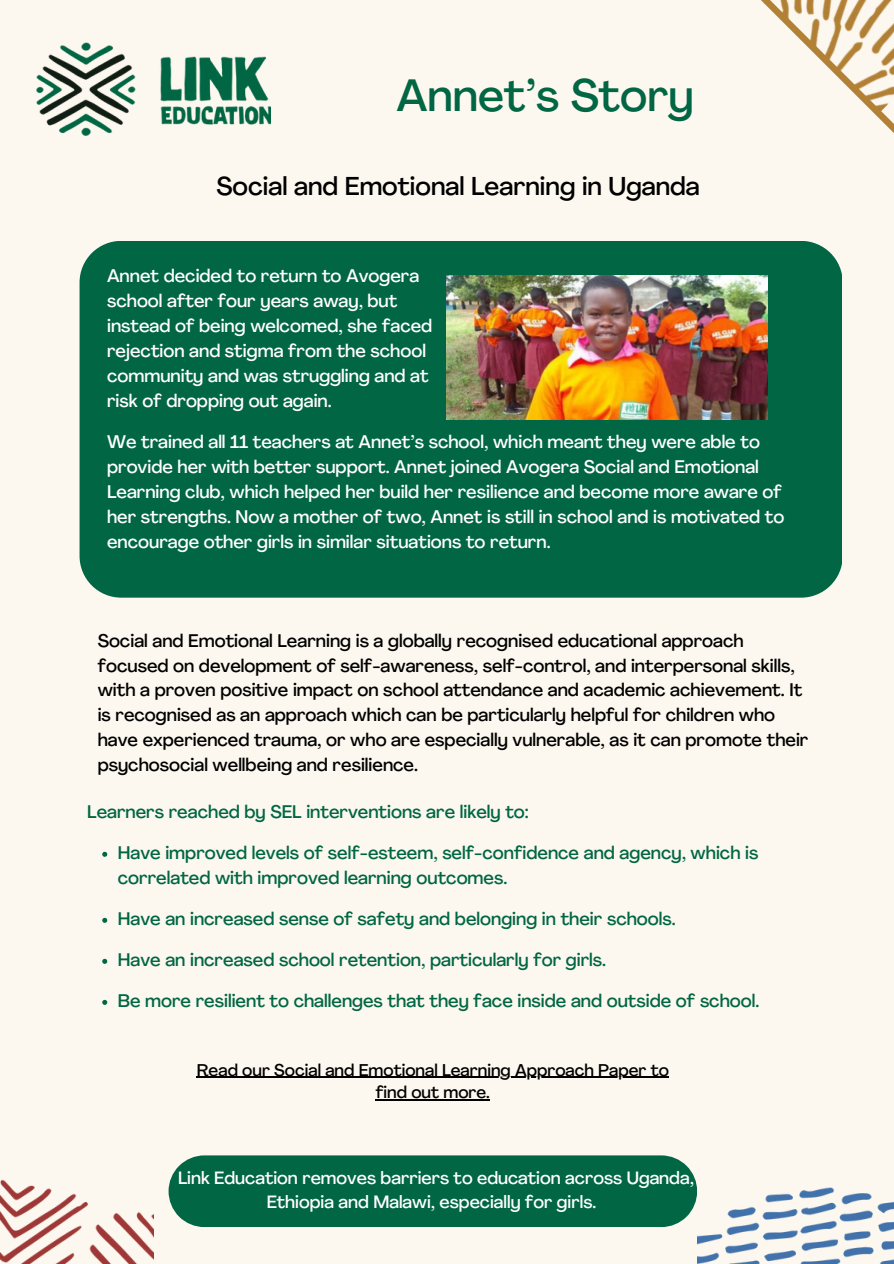
<style>
.page{position:relative;width:894px;height:1264px;background:#fff}
.page>*{position:absolute;margin:0;border:0;box-sizing:border-box;transform-origin:0 0}
.t1{font:500 44.7px "Agrandir";color:#006643}
.t2{font:500 25.5px "Agrandir";color:#000}
.t3{font:500 18px/25px "Agrandir";color:#fff}
.t4{font:500 18px/24.8px "Agrandir";color:#000}
.t5{font:500 18px/25px "Agrandir";color:#006643}
.t6{font:500 17.55px/24.2px "Agrandir";color:#fff;text-align:center}
.t7{font:500 16.8px/22.5px "Agrandir";color:#000;text-align:center}
</style>
<div class="page">
<div style="left:0;top:0;width:893px;height:1263px;background:#fcf8ef"></div>
<svg style="left:761px;top:0;width:132px;height:132px"></svg>
<img style="left:37px;top:42px;width:234px;height:94px">
<img style="left:697px;top:1187px;width:196px;height:76px">
<img style="left:0;top:1180px;width:153px;height:83px">
<div style="left:168px;top:1155px;width:528px;height:71px;background:#006643"></div>
<div style="left:79px;top:241px;width:762px;height:356px;background:#006643"></div>
<img style="left:446px;top:275px;width:321px;height:144px">
<svg style="left:102px;top:851px;width:5px;height:5px"></svg>
<svg style="left:102px;top:917px;width:5px;height:5px"></svg>
<svg style="left:102px;top:958px;width:5px;height:5px"></svg>
<svg style="left:102px;top:999px;width:5px;height:5px"></svg>
<hr style="left:197px;top:1076px;width:471px;height:1px;background:#000">
<hr style="left:375px;top:1099px;width:115px;height:1px;background:#000">
<p class="t1" style="left:396px;top:77px;width:299px">Annet’s Story</p>
<h3 class="t2" style="left:216px;top:176px;width:483px">Social and Emotional Learning in Uganda</h3>
<h2 class="t3" style="left:107px;top:264px;width:326px">Annet decided to return to Avogera school after four years away, but instead of being welcomed, she faced rejection and stigma from the school community and was struggling and at risk of dropping out again.</h2>
<h3 class="t3" style="left:107px;top:430px;width:678px">We trained all 11 teachers at Annet’s school, which meant they were able to provide her with better support. Annet joined Avogera Social and Emotional Learning club, which helped her build her resilience and become more aware of her strengths. Now a mother of two, Annet is still in school and is motivated to encourage other girls in similar situations to return.</h3>
<h1 class="t4" style="left:98px;top:630px;width:712px">Social and Emotional Learning is a globally recognised educational approach focused on development of self-awareness, self-control, and interpersonal skills, with a proven positive impact on school attendance and academic achievement. It is recognised as an approach which can be particularly helpful for children who have experienced trauma, or who are especially vulnerable, as it can promote their psychosocial wellbeing and resilience.</h1>
<p class="t5" style="left:87px;top:800px;width:443px">Learners reached by SEL interventions are likely to:</p>
<h3 class="t5" style="left:118px;top:841px;width:642px">Have improved levels of self-esteem, self-confidence and agency, which is correlated with improved learning outcomes.</h3>
<h3 class="t5" style="left:118px;top:907px;width:559px">Have an increased sense of safety and belonging in their schools.</h3>
<p class="t5" style="left:118px;top:948px;width:489px">Have an increased school retention, particularly for girls.</p>
<p class="t5" style="left:118px;top:989px;width:643px">Be more resilient to challenges that they face inside and outside of school.</p>
<p class="t7" style="left:197px;top:1060px;width:473px">Read our Social and Emotional Learning Approach Paper to find out more.</p>
<p class="t6" style="left:178px;top:1167px;width:517px">Link Education removes barriers to education across Uganda,<br>Ethiopia and Malawi, especially for girls.</p>
</div>
